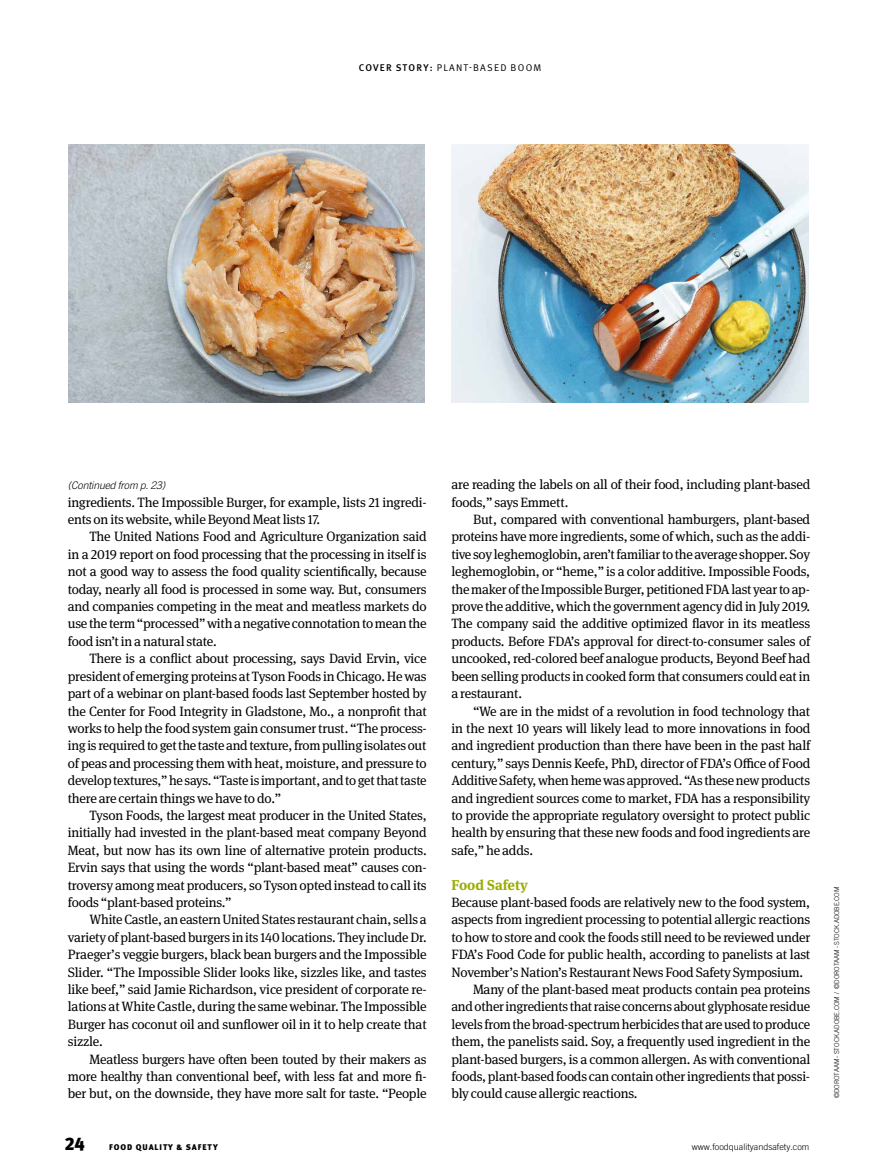
<style>
.page{position:relative;width:878px;height:1175px;background:#fff}
.page>*{position:absolute;margin:0;border:0;box-sizing:border-box;transform-origin:0 0}
.t1{font:900 18px "Meta OT";color:#000}
.t2{font:700 14.25px "Meta Serif OT";letter-spacing:-.005em;color:#9bad04}
.t3{font:13.5px/17.4px "Meta Serif OT";letter-spacing:-.015em;color:#000;text-align:justify}
.t4{font:italic 300 10.5px "Trade Gothic LT Com";letter-spacing:-.015em;color:#000}
.t5{font:9.75px "Meta OT Norm";letter-spacing:.13em;color:#000}
.t6{font:300 9px "Trade Gothic LT Com";color:#000}
.t7{font:900 8.25px "Meta OT";letter-spacing:.11em;color:#000}
.t8{font:300 6.75px "Trade Gothic LT Com";letter-spacing:-.015em;color:#000}
.s1{font-family:"Meta OT";font-weight:500}
</style>
<div class="page">
<img style="left:68px;top:145px;width:356px;height:258px">
<img style="left:451px;top:145px;width:357px;height:258px">
<p class="t5" style="left:359px;top:62px;width:184px"><span class="s1">COVER STORY:</span> PLANT-BASED BOOM</p>
<p class="t4" style="left:68px;top:479px;width:99px">(Continued from p. 23)</p>
<p class="t3" style="left:68px;top:493px;width:360px">ingredients. The Impossible Burger, for example, lists 21 ingredi&shy;ents on its website, while Beyond Meat lists 17.</p>
<p class="t3" style="left:68px;top:528px;width:360px;text-indent:22px">The United Nations Food and Agriculture Organization said in a 2019 report on food processing that the processing in itself is not a good way to assess the food quality scientifically, because today, nearly all food is processed in some way. But, consumers and companies competing in the meat and meatless markets do use the term “processed” with a negative connotation to mean the food isn’t in a natural state.</p>
<p class="t3" style="left:68px;top:650px;width:360px;text-indent:22px">There is a conflict about processing, says David Ervin, vice president of emerging proteins at Tyson Foods in Chicago. He was part of a webinar on plant-based foods last September hosted by the Center for Food Integrity in Gladstone, Mo., a nonprofit that works to help the food system gain consumer trust. “The process&shy;ing is required to get the taste and texture, from pulling isolates out of peas and processing them with heat, moisture, and pressure to develop textures,” he says. “Taste is important, and to get that taste there are certain things we have to do.”</p>
<p class="t3" style="left:68px;top:806px;width:360px;text-indent:22px">Tyson Foods, the largest meat producer in the United States, initially had invested in the plant-based meat company Beyond Meat, but now has its own line of alternative protein products.<br>Ervin says that using the words “plant-based meat” causes con&shy;troversy among meat producers, so Tyson opted instead to call its foods “plant-based proteins.”</p>
<p class="t3" style="left:68px;top:911px;width:360px;text-indent:22px">White Castle, an eastern United States restaurant chain, sells a variety of plant-based burgers in its 140 locations. They include Dr.<br>Praeger’s veggie burgers, black bean burgers and the Impossible Slider. “The Impossible Slider looks like, sizzles like, and tastes like beef,” said Jamie Richardson, vice president of corporate re&shy;lations at White Castle, during the same webinar. The Impossible Burger has coconut oil and sunflower oil in it to help create that sizzle.</p>
<p class="t3" style="left:68px;top:1050px;width:360px;text-indent:22px">Meatless burgers have often been touted by their makers as more healthy than conventional beef, with less fat and more fi&shy;ber but, on the downside, they have more salt for taste. “People</p>
<p class="t3" style="left:451px;top:476px;width:360px">are reading the labels on all of their food, including plant-based foods,” says Emmett.</p>
<p class="t3" style="left:451px;top:510px;width:360px;text-indent:22px">But, compared with conventional hamburgers, plant-based proteins have more ingredients, some of which, such as the addi&shy;tive soy leghemoglobin, aren’t familiar to the average shopper. Soy leghemoglobin, or “heme,” is a color additive. Impossible Foods, the maker of the Impossible Burger, petitioned FDA last year to ap&shy;prove the additive, which the government agency did in July 2019.<br>The company said the additive optimized flavor in its meatless products. Before FDA’s approval for direct-to-consumer sales of uncooked, red-colored beef analogue products, Beyond Beef had been selling products in cooked form that consumers could eat in a restaurant.</p>
<p class="t3" style="left:451px;top:702px;width:360px;text-indent:22px">“We are in the midst of a revolution in food technology that in the next 10 years will likely lead to more innovations in food and ingredient production than there have been in the past half century,” says Dennis Keefe, PhD, director of FDA’s Office of Food Additive Safety, when heme was approved. “As these new products and ingredient sources come to market, FDA has a responsibility to provide the appropriate regulatory oversight to protect public health by ensuring that these new foods and food ingredients are safe,” he adds.</p>
<p class="t2" style="left:451px;top:875px;width:78px">Food Safety</p>
<p class="t3" style="left:451px;top:893px;width:360px">Because plant-based foods are relatively new to the food system,</p>
<p class="t3" style="left:451px;top:911px;width:360px">aspects from ingredient processing to potential allergic reactions</p>
<p class="t3" style="left:451px;top:928px;width:360px">to how to store and cook the foods still need to be reviewed under</p>
<p class="t3" style="left:451px;top:945px;width:360px">FDA’s Food Code for public health, according to panelists at last</p>
<p class="t3" style="left:451px;top:963px;width:353px">November’s Nation’s Restaurant News Food Safety Symposium.</p>
<p class="t3" style="left:473px;top:980px;width:339px">Many of the plant-based meat products contain pea proteins</p>
<p class="t3" style="left:451px;top:998px;width:360px">and other ingredients that raise concerns about glyphosate residue</p>
<p class="t3" style="left:451px;top:1015px;width:360px">levels from the broad-spectrum herbicides that are used to produce</p>
<p class="t3" style="left:451px;top:1032px;width:360px">them, the panelists said. Soy, a frequently used ingredient in the</p>
<p class="t3" style="left:451px;top:1050px;width:360px">plant-based burgers, is a common allergen. As with conventional</p>
<p class="t3" style="left:451px;top:1067px;width:360px">foods, plant-based foods can contain other ingredients that possi-</p>
<p class="t3" style="left:451px;top:1085px;width:188px">bly could cause allergic reactions.</p>
<h1 class="t1" style="left:64px;top:1133px;width:22px">24</h1>
<p class="t7" style="left:109px;top:1142px;width:110px">FOOD QUALITY &amp; SAFETY</p>
<p class="t6" style="left:691px;top:1141px;width:119px">www.foodqualityandsafety.com</p>
<p class="t8" style="left:832px;top:1098px;width:213px;rotate:-90deg">©DOROTAAM - STOCK.ADOBE.COM / ©DOROTAAM - STOCK.ADOBE.COM</p>
</div>
